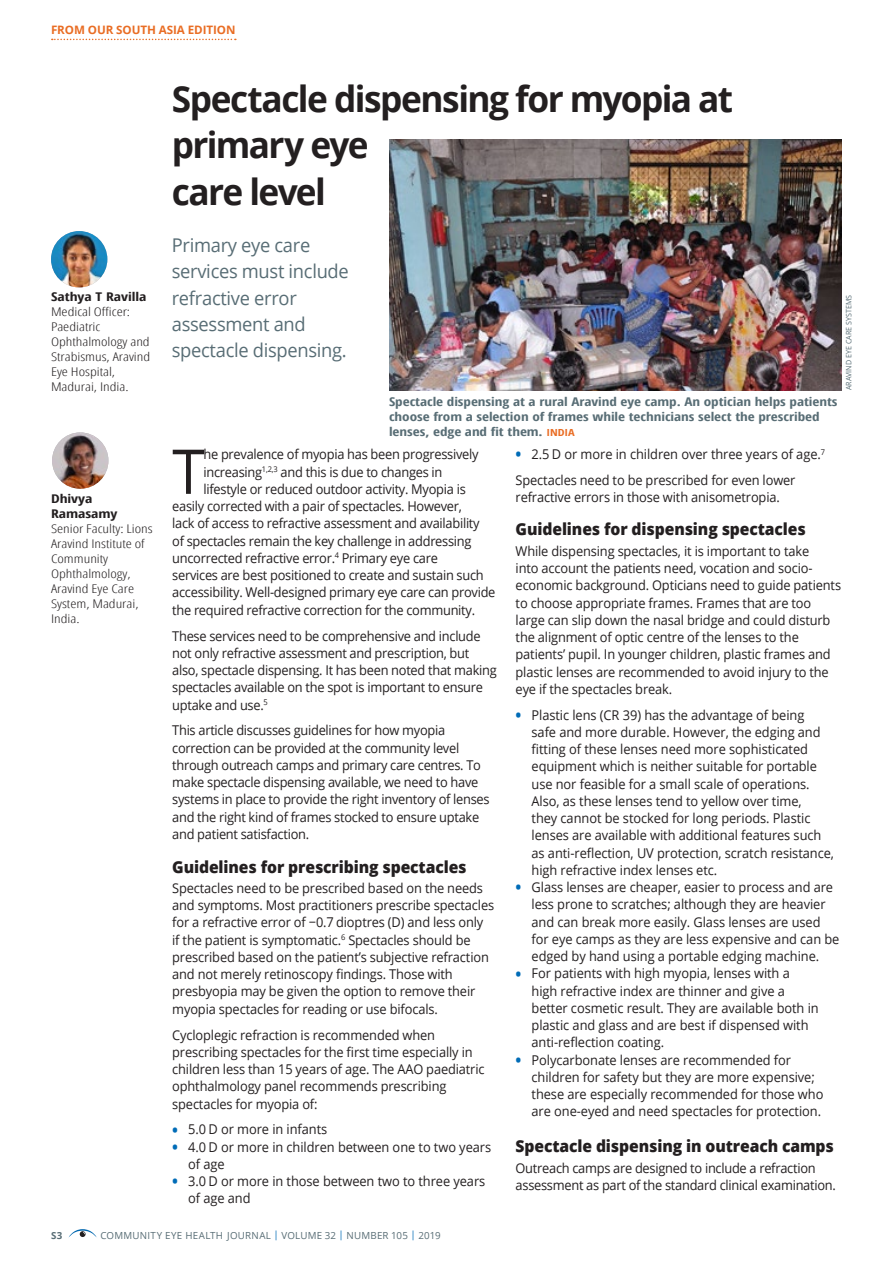
<style>
.page{position:relative;width:893px;height:1263px;background:#fff}
.page>*{position:absolute;margin:0;border:0;box-sizing:border-box;transform-origin:0 0}
.t1{font:61.8px "Open Sans";color:#231f20;scale:.95 1}
.t2{font:700 36px/46.5px "Open Sans";letter-spacing:-.045em;color:#231f20}
.t3{font:18.9px/26.2px "Open Sans";letter-spacing:-.015em;color:#586d75}
.t4{font:800 16.5px "Open Sans";letter-spacing:-.005em;color:#231f20;scale:.95 1}
.t5{font:13.5px/17.2px "Open Sans";letter-spacing:-.01em;color:#231f20;scale:.95 1}
.t6{font:300 12px/15px "Open Sans Condensed";color:#231f20;scale:1.3 1}
.t7{font:700 12px/15px "Open Sans Condensed";letter-spacing:-.005em;color:#586d75;scale:1.26 1}
.t8{font:700 12px/15px "Open Sans Condensed";color:#231f20;scale:1.3 1}
.t9{font:700 11.7px "Open Sans";letter-spacing:-.005em;color:#e96d24}
.t10{font:9.75px "Open Sans";letter-spacing:.025em;color:#586d75}
.t11{font:700 9.75px "Open Sans";color:#586d75}
.t12{font:7.5px "Open Sans";color:#586d75;scale:.95 1}
.s1{font-size:9.75px;color:#e96d24}
.s2{font-weight:700;font-size:16.5px;color:#006cb7}
.s3{color:#006cb7}
</style>
<div class="page">
<svg style="left:68px;top:1229px;width:29px;height:9px"></svg>
<img style="left:389px;top:140px;width:453px;height:250px">
<img style="left:51px;top:231px;width:56px;height:56px;border-radius:28px">
<img style="left:52px;top:432px;width:56px;height:57px;border-radius:28px">
<svg style="left:52px;top:39px;width:184px;height:1px"></svg>
<p class="t9" style="left:51px;top:22px;width:186px">FROM OUR SOUTH ASIA EDITION</p>
<p class="t8" style="left:51px;top:289px;width:75px">Sathya T Ravilla</p>
<p class="t6" style="left:51px;top:304px;width:78px">Medical Officer:<br>Paediatric<br>Ophthalmology and<br>Strabismus, Aravind<br>Eye Hospital,<br>Madurai, India.</p>
<h2 class="t2" style="left:172px;top:74px;width:563px">Spectacle dispensing for myopia at primary eye<br>care level</h2>
<h3 class="t3" style="left:172px;top:232px;width:179px">Primary eye care services must include refractive error assessment and spectacle dispensing.</h3>
<p class="t7" style="left:389px;top:393px;width:357px">Spectacle dispensing at a rural Aravind eye camp. An optician helps patients choose from a selection of frames while technicians select the prescribed lenses, edge and fit them. <span class="s1">INDIA</span></p>
<p class="t12" style="left:843px;top:390px;width:102px;rotate:-90deg">ARAVIND EYE CARE SYSTEMS</p>
<p class="t8" style="left:51px;top:490px;width:53px">Dhivya<br>Ramasamy</p>
<p class="t6" style="left:51px;top:520px;width:80px">Senior Faculty: Lions<br>Aravind Institute of<br>Community<br>Ophthalmology,<br>Aravind Eye Care<br>System, Madurai,<br>India.</p>
<h1 class="t1" style="left:172px;top:429px;width:36px">T</h1>
<p class="t5" style="left:204px;top:445px;width:291px">he prevalence of myopia has been progressively</p>
<p class="t5" style="left:204px;top:463px;width:253px">increasing<sup>1,2,3</sup> and this is due to changes in</p>
<p class="t5" style="left:204px;top:480px;width:278px">lifestyle or reduced outdoor activity. Myopia is</p>
<p class="t5" style="left:172px;top:497px;width:306px">easily corrected with a pair of spectacles. However,</p>
<p class="t5" style="left:172px;top:514px;width:325px">lack of access to refractive assessment and availability</p>
<p class="t5" style="left:172px;top:532px;width:317px">of spectacles remain the key challenge in addressing</p>
<p class="t5" style="left:172px;top:549px;width:281px">uncorrected refractive error.<sup>4</sup> Primary eye care</p>
<p class="t5" style="left:172px;top:566px;width:329px">services are best positioned to create and sustain such</p>
<p class="t5" style="left:172px;top:583px;width:342px">accessibility. Well-designed primary eye care can provide</p>
<p class="t5" style="left:172px;top:601px;width:320px">the required refractive correction for the community.</p>
<p class="t5" style="left:172px;top:627px;width:343px">These services need to be comprehensive and include not only refractive assessment and prescription, but also, spectacle dispensing. It has been noted that making spectacles available on the spot is important to ensure uptake and use.<sup>5</sup></p>
<p class="t5" style="left:172px;top:721px;width:336px">This article discusses guidelines for how myopia correction can be provided at the community level through outreach camps and primary care centres. To make spectacle dispensing available, we need to have systems in place to provide the right inventory of lenses and the right kind of frames stocked to ensure uptake and patient satisfaction.</p>
<p class="t4" style="left:172px;top:854px;width:311px">Guidelines for prescribing spectacles</p>
<p class="t5" style="left:172px;top:879px;width:340px">Spectacles need to be prescribed based on the needs and symptoms. Most practitioners prescribe spectacles for a refractive error of −0.7 dioptres (D) and less only<br>if the patient is symptomatic.<sup>6</sup> Spectacles should be prescribed based on the patient’s subjective refraction and not merely retinoscopy findings. Those with presbyopia may be given the option to remove their myopia spectacles for reading or use bifocals.</p>
<p class="t5" style="left:172px;top:1026px;width:330px">Cycloplegic refraction is recommended when prescribing spectacles for the first time especially in children less than 15 years of age. The AAO paediatric ophthalmology panel recommends prescribing spectacles for myopia of:</p>
<p class="t5" style="left:172px;top:1120px;width:165px"><span class="s2">•</span> 5.0 D or more in infants</p>
<p class="t5" style="left:188px;top:1138px;width:320px;text-indent:-16px"><span class="s2">•</span> 4.0 D or more in children between one to two years of age</p>
<p class="t5" style="left:188px;top:1172px;width:314px;text-indent:-16px"><span class="s2">•</span> 3.0 D or more in those between two to three years of age and</p>
<p class="t11" style="left:51px;top:1228px;width:13px">S3</p>
<p class="t10" style="left:100px;top:1228px;width:342px">COMMUNITY EYE HEALTH JOURNAL <span class="s3">|</span> VOLUME 32 <span class="s3">|</span> NUMBER 105 <span class="s3">|</span> 2019</p>
<p class="t5" style="left:516px;top:441px;width:327px;line-height:26px"><span class="s2">•</span> 2.5 D or more in children over three years of age.<sup>7<br></sup>Spectacles need to be prescribed for even lower</p>
<p class="t5" style="left:516px;top:489px;width:280px">refractive errors in those with anisometropia.</p>
<p class="t4" style="left:516px;top:517px;width:307px">Guidelines for dispensing spectacles</p>
<p class="t5" style="left:516px;top:542px;width:344px">While dispensing spectacles, it is important to take<br>into account the patients need, vocation and socio&shy;economic background. Opticians need to guide patients to choose appropriate frames. Frames that are too large can slip down the nasal bridge and could disturb the alignment of optic centre of the lenses to the patients’ pupil. In younger children, plastic frames and plastic lenses are recommended to avoid injury to the eye if the spectacles break.</p>
<p class="t5" style="left:531px;top:706px;width:320px;text-indent:-16px"><span class="s2">•</span> Plastic lens (CR 39) has the advantage of being<br>safe and more durable. However, the edging and fitting of these lenses need more sophisticated equipment which is neither suitable for portable use nor feasible for a small scale of operations.<br>Also, as these lenses tend to yellow over time,<br>they cannot be stocked for long periods. Plastic lenses are available with additional features such as anti-reflection, UV protection, scratch resistance, high refractive index lenses etc.</p>
<p class="t5" style="left:531px;top:878px;width:326px;text-indent:-16px"><span class="s2">•</span> Glass lenses are cheaper, easier to process and are less prone to scratches; although they are heavier and can break more easily. Glass lenses are used for eye camps as they are less expensive and can be edged by hand using a portable edging machine.</p>
<p class="t5" style="left:531px;top:964px;width:304px;text-indent:-16px"><span class="s2">•</span> For patients with high myopia, lenses with a high refractive index are thinner and give a better cosmetic result. They are available both in plastic and glass and are best if dispensed with anti-reflection coating.</p>
<p class="t5" style="left:531px;top:1051px;width:309px;text-indent:-16px"><span class="s2">•</span> Polycarbonate lenses are recommended for children for safety but they are more expensive; these are especially recommended for those who are one-eyed and need spectacles for protection.</p>
<p class="t4" style="left:516px;top:1134px;width:337px">Spectacle dispensing in outreach camps</p>
<p class="t5" style="left:516px;top:1159px;width:339px">Outreach camps are designed to include a refraction assessment as part of the standard clinical examination.</p>
</div>
